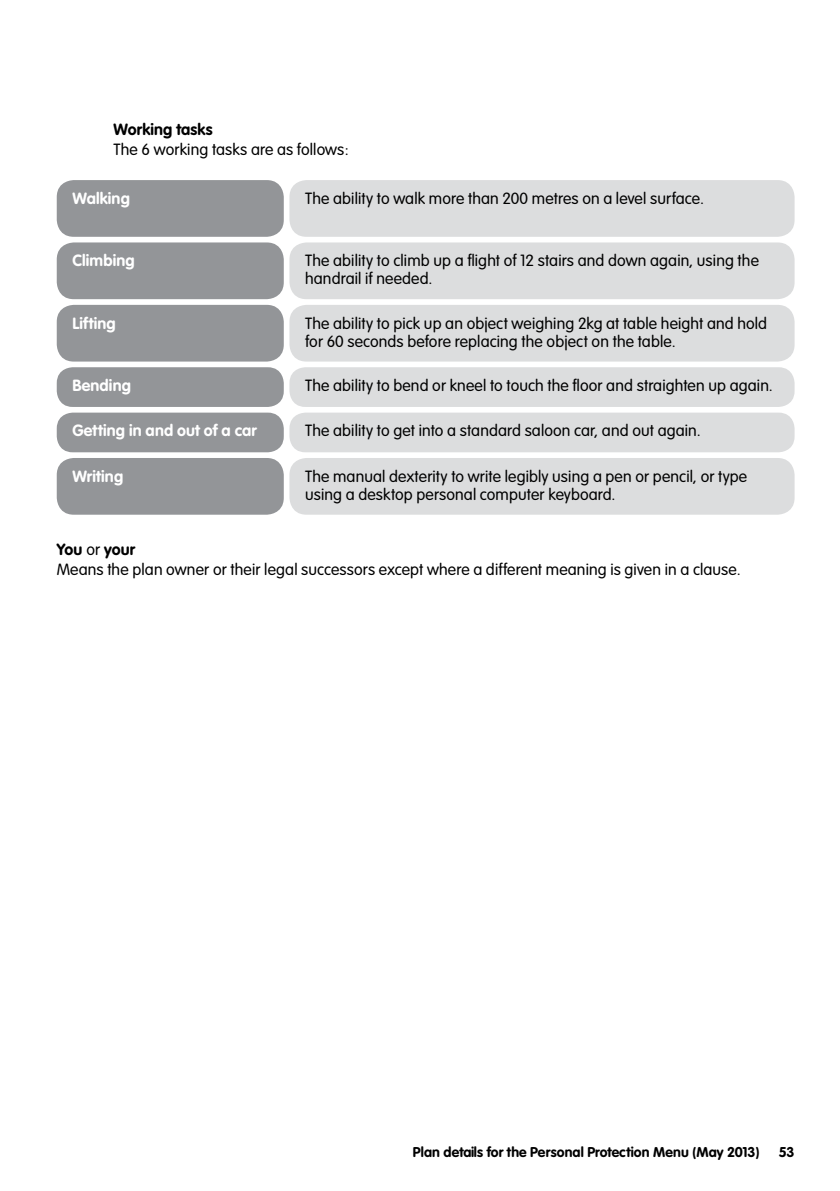
<style>
.page{position:relative;width:840px;height:1191px;background:#fff}
.page>*{position:absolute;margin:0;border:0;box-sizing:border-box;transform-origin:0 0}
.t1{font:300 16px/18px "VAG Rounded";letter-spacing:.01em;color:#000}
.t2{font:700 16px "VAG Rounded";letter-spacing:.01em;color:#fff}
.t3{font:700 16px "VAG Rounded";letter-spacing:.01em;color:#000}
.t4{font:700 14px "VAG Rounded";letter-spacing:.005em;color:#000}
.s1{font-weight:700}
</style>
<div class="page">
<div style="left:57px;top:180px;width:226px;height:57px;background:#939598;border-radius:17px"></div>
<div style="left:57px;top:242px;width:226px;height:57px;background:#939598;border-radius:17px"></div>
<div style="left:57px;top:305px;width:226px;height:56px;background:#939598;border-radius:17px"></div>
<div style="left:57px;top:367px;width:226px;height:40px;background:#939598;border-radius:16px"></div>
<div style="left:57px;top:412px;width:226px;height:40px;background:#939598;border-radius:16px"></div>
<div style="left:289px;top:180px;width:505px;height:57px;background:#dcddde;border-radius:17px"></div>
<div style="left:289px;top:242px;width:505px;height:57px;background:#dcddde;border-radius:17px"></div>
<div style="left:289px;top:305px;width:505px;height:56px;background:#dcddde;border-radius:17px"></div>
<div style="left:289px;top:367px;width:505px;height:40px;background:#dcddde;border-radius:16px"></div>
<div style="left:289px;top:412px;width:505px;height:40px;background:#dcddde;border-radius:16px"></div>
<div style="left:57px;top:458px;width:226px;height:57px;background:#939598;border-radius:17px"></div>
<div style="left:289px;top:458px;width:505px;height:57px;background:#dcddde;border-radius:17px"></div>
<p class="t3" style="left:113px;top:120px;width:101px">Working tasks</p>
<p class="t1" style="left:113px;top:141px;width:237px">The 6 working tasks are as follows:</p>
<p class="t2" style="left:72px;top:189px;width:59px">Walking</p>
<p class="t1" style="left:305px;top:190px;width:400px">The ability to walk more than 200 metres on a level surface.</p>
<p class="t2" style="left:72px;top:251px;width:64px">Climbing</p>
<p class="t2" style="left:72px;top:314px;width:45px">Lifting</p>
<p class="t2" style="left:72px;top:376px;width:60px">Bending</p>
<p class="t2" style="left:72px;top:421px;width:186px">Getting in and out of a car</p>
<p class="t1" style="left:305px;top:252px;width:455px">The ability to climb up a flight of 12 stairs and down again, using the handrail if needed.</p>
<p class="t1" style="left:305px;top:315px;width:463px">The ability to pick up an object weighing 2kg at table height and hold for 60 seconds before replacing the object on the table.</p>
<p class="t1" style="left:305px;top:377px;width:469px">The ability to bend or kneel to touch the floor and straighten up again.</p>
<p class="t1" style="left:305px;top:422px;width:397px">The ability to get into a standard saloon car, and out again.</p>
<p class="t2" style="left:72px;top:467px;width:52px">Writing</p>
<p class="t1" style="left:305px;top:468px;width:443px">The manual dexterity to write legibly using a pen or pencil, or type using a desktop personal computer keyboard.</p>
<p class="t1" style="left:57px;top:540px;width:685px;line-height:20px"><span class="s1">You</span> or <span class="s1">your<br></span>Means the plan owner or their legal successors except where a different meaning is given in a clause.</p>
<p class="t4" style="left:413px;top:1143px;width:348px">Plan details for the Personal Protection Menu (May 2013)</p>
<p class="t4" style="left:778px;top:1143px;width:17px">53</p>
</div>
